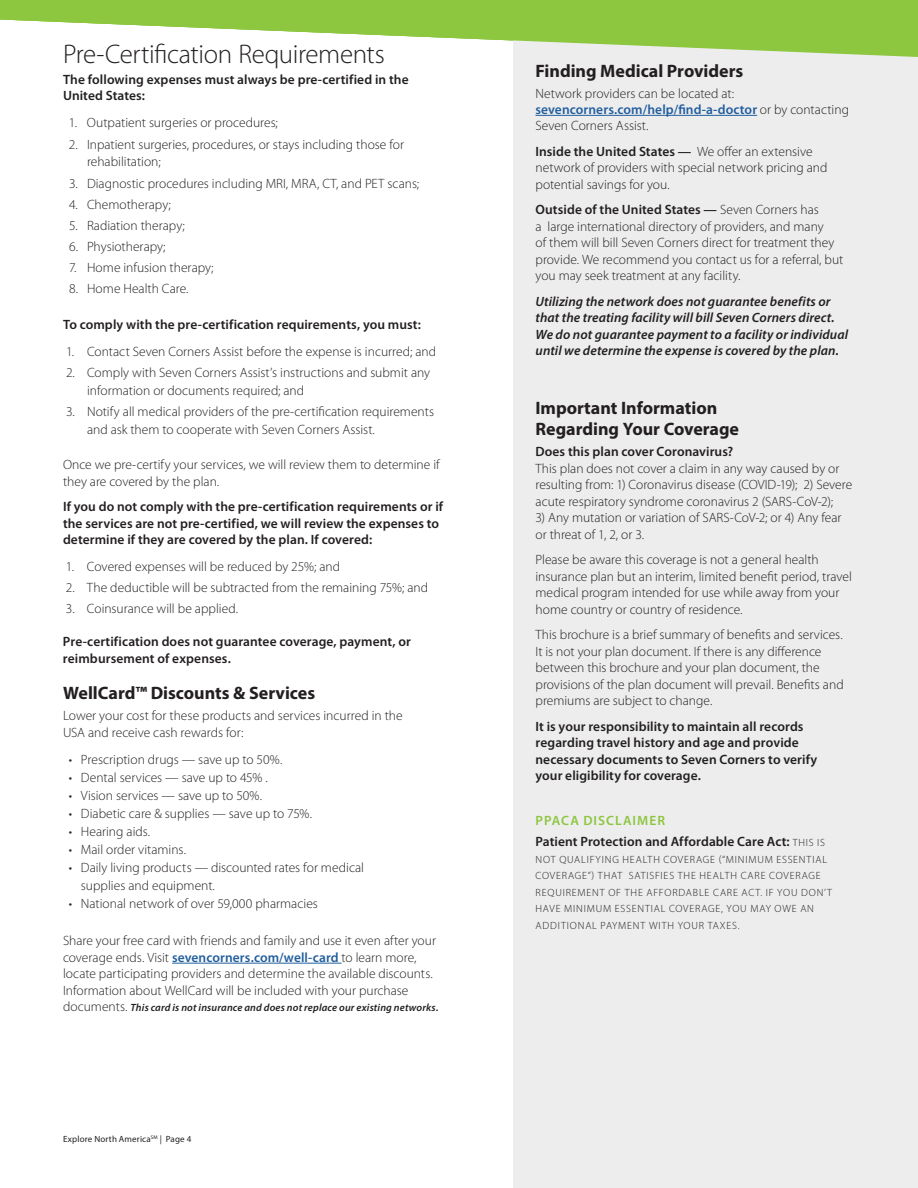
<style>
.page{position:relative;width:918px;height:1188px;background:#fff}
.page>*{position:absolute;margin:0;border:0;box-sizing:border-box;transform-origin:0 0}
.t1{font:300 27px "Myriad Pro";letter-spacing:-.015em;color:#231f20}
.t2{font:700 18px/21.6px "Myriad Pro";color:#231f20}
.t3{font:300 13.5px/16.5px "Myriad Pro";color:#231f20}
.t4{font:600 13.5px/16.5px "Myriad Pro";letter-spacing:.005em;color:#231f20}
.t5{font:italic 600 13.5px/16.5px "Myriad Pro";letter-spacing:.01em;color:#231f20}
.t6{font:300 10.5px/16.5px "Myriad Pro";letter-spacing:.075em;color:#231f20}
.t7{font:italic 600 10.5px "Myriad Pro";letter-spacing:.015em;color:#231f20}
.t8{font:9px "Myriad Pro";letter-spacing:.02em;color:#231f20}
.s1{font-weight:600;color:#215e9e}
.s2{font-weight:300;font-style:normal;font-size:13.5px}
.s3{font-weight:600}
.s4{color:#8dc63f}
.s5{font-weight:300;font-size:10.5px}
</style>
<div class="page">
<div style="left:513px;top:0;width:405px;height:1188px;background:#ededee"></div>
<hr style="left:172px;top:963px;width:170px;height:1px;background:#215e9e">
<hr style="left:536px;top:115px;width:221px;height:1px;background:#215e9e">
<svg style="left:0;top:0;width:918px;height:57px;fill:#8dc63f"></svg>
<h1 class="t1" style="left:63px;top:39px;width:323px">Pre-Certification Requirements</h1>
<p class="t4" style="left:63px;top:71px;width:347px">The following expenses must always be pre-certified in the<br>United States:</p>
<p class="t3" style="left:69px;top:115px;width:210px">1. Outpatient surgeries or procedures;</p>
<p class="t3" style="left:87px;top:135px;width:319px;line-height:18px;text-indent:-18px">2. Inpatient surgeries, procedures, or stays including those for rehabilitation;</p>
<p class="t3" style="left:69px;top:175px;width:352px">3. Diagnostic procedures including MRI, MRA, CT, and PET scans;</p>
<p class="t3" style="left:69px;top:196px;width:103px">4. Chemotherapy;</p>
<p class="t3" style="left:69px;top:217px;width:117px">5. Radiation therapy;</p>
<p class="t3" style="left:69px;top:238px;width:98px">6. Physiotherapy;</p>
<p class="t3" style="left:69px;top:259px;width:146px">7. Home infusion therapy;</p>
<p class="t3" style="left:69px;top:280px;width:121px">8. Home Health Care.</p>
<p class="t4" style="left:63px;top:315px;width:359px">To comply with the pre-certification requirements, you must:</p>
<p class="t3" style="left:66px;top:343px;width:372px">1. Contact Seven Corners Assist before the expense is incurred; and</p>
<p class="t3" style="left:87px;top:363px;width:345px;line-height:18px;text-indent:-21px">2. Comply with Seven Corners Assist’s instructions and submit any information or documents required; and</p>
<p class="t3" style="left:87px;top:402px;width:349px;line-height:18px;text-indent:-21px">3. Notify all medical providers of the pre-certification requirements and ask them to cooperate with Seven Corners Assist.</p>
<p class="t3" style="left:63px;top:457px;width:378px">Once we pre-certify your services, we will review them to determine if they are covered by the plan.</p>
<p class="t4" style="left:63px;top:498px;width:382px">If you do not comply with the pre-certification requirements or if the services are not pre-certified, we will review the expenses to determine if they are covered by the plan. If covered:</p>
<p class="t3" style="left:66px;top:559px;width:276px">1. Covered expenses will be reduced by 25%; and</p>
<p class="t3" style="left:66px;top:580px;width:364px">2. The deductible will be subtracted from the remaining 75%; and</p>
<p class="t3" style="left:66px;top:601px;width:174px">3. Coinsurance will be applied.</p>
<p class="t4" style="left:63px;top:633px;width:350px">Pre-certification does not guarantee coverage, payment, or reimbursement of expenses.</p>
<h2 class="t2" style="left:63px;top:682px;width:254px">WellCard™ Discounts &amp; Services</h2>
<p class="t3" style="left:63px;top:708px;width:341px">Lower your cost for these products and services incurred in the<br>USA and receive cash rewards for:</p>
<p class="t3" style="left:69px;top:751px;width:215px">• Prescription drugs — save up to 50%.</p>
<p class="t3" style="left:69px;top:769px;width:200px">• Dental services — save up to 45% .</p>
<p class="t3" style="left:69px;top:787px;width:195px">• Vision services — save up to 50%.</p>
<p class="t3" style="left:69px;top:805px;width:245px">• Diabetic care &amp; supplies — save up to 75%.</p>
<p class="t3" style="left:69px;top:823px;width:83px">• Hearing aids.</p>
<p class="t3" style="left:69px;top:841px;width:119px">• Mail order vitamins.</p>
<p class="t3" style="left:81px;top:858px;width:285px;line-height:18px;text-indent:-12px">• Daily living products — discounted rates for medical supplies and equipment.</p>
<p class="t3" style="left:69px;top:895px;width:250px">• National network of over 59,000 pharmacies</p>
<p class="t3" style="left:63px;top:933px;width:375px">Share your free card with friends and family and use it even after your coverage ends. Visit <span class="s1">sevencorners.com/well-card</span> to learn more, locate participating providers and determine the available discounts.<br>Information about WellCard will be included with your purchase</p>
<p class="t7" style="left:63px;top:1001px;width:377px"><span class="s2">documents.</span> This card is not insurance and does not replace our existing networks.</p>
<p class="t8" style="left:63px;top:1134px;width:130px">Explore North America<sup>SM</sup> | Page 4</p>
<h2 class="t2" style="left:536px;top:59px;width:209px">Finding Medical Providers</h2>
<p class="t3" style="left:536px;top:85px;width:315px">Network providers can be located at: <span class="s1">sevencorners.com/help/find-a-doctor</span> or by contacting<br>Seven Corners Assist.</p>
<p class="t3" style="left:536px;top:143px;width:294px"><span class="s3">Inside the United States —</span> We offer an extensive network of providers with special network pricing and potential savings for you.</p>
<p class="t3" style="left:536px;top:202px;width:309px"><span class="s3">Outside of the United States —</span> Seven Corners has<br>a large international directory of providers, and many<br>of them will bill Seven Corners direct for treatment they provide. We recommend you contact us for a referral, but you may seek treatment at any facility.</p>
<p class="t5" style="left:536px;top:293px;width:314px">Utilizing the network does not guarantee benefits or that the treating facility will bill Seven Corners direct.<br>We do not guarantee payment to a facility or individual until we determine the expense is covered by the plan.</p>
<h2 class="t2" style="left:536px;top:396px;width:205px">Important Information<br>Regarding Your Coverage</h2>
<p class="t4" style="left:536px;top:443px;width:199px">Does this plan cover Coronavirus?</p>
<p class="t3" style="left:536px;top:460px;width:318px">This plan does not cover a claim in any way caused by or resulting from: 1) Coronavirus disease (COVID-19); 2) Severe acute respiratory syndrome coronavirus 2 (SARS-CoV-2);</p>
<p class="t3" style="left:536px;top:510px;width:307px">3) Any mutation or variation of SARS-CoV-2; or 4) Any fear or threat of 1, 2, or 3.</p>
<p class="t3" style="left:536px;top:552px;width:318px">Please be aware this coverage is not a general health insurance plan but an interim, limited benefit period, travel medical program intended for use while away from your home country or country of residence.</p>
<p class="t3" style="left:536px;top:627px;width:310px">This brochure is a brief summary of benefits and services.<br>It is not your plan document. If there is any difference between this brochure and your plan document, the provisions of the plan document will prevail. Benefits and premiums are subject to change.</p>
<p class="t4" style="left:536px;top:718px;width:283px">It is your responsibility to maintain all records regarding travel history and age and provide necessary documents to Seven Corners to verify your eligibility for coverage.</p>
<p class="t4" style="left:536px;top:810px;width:291px;line-height:21px"><span class="s4">PPACA DISCLAIMER<br></span>Patient Protection and Affordable Care Act: <span class="s5">THIS IS</span></p>
<p class="t6" style="left:536px;top:851px;width:298px">NOT QUALIFYING HEALTH COVERAGE (“MINIMUM ESSENTIAL COVERAGE”) THAT SATISFIES THE HEALTH CARE COVERAGE REQUIREMENT OF THE AFFORDABLE CARE ACT. IF YOU DON’T HAVE MINIMUM ESSENTIAL COVERAGE, YOU MAY OWE AN ADDITIONAL PAYMENT WITH YOUR TAXES.</p>
</div>
